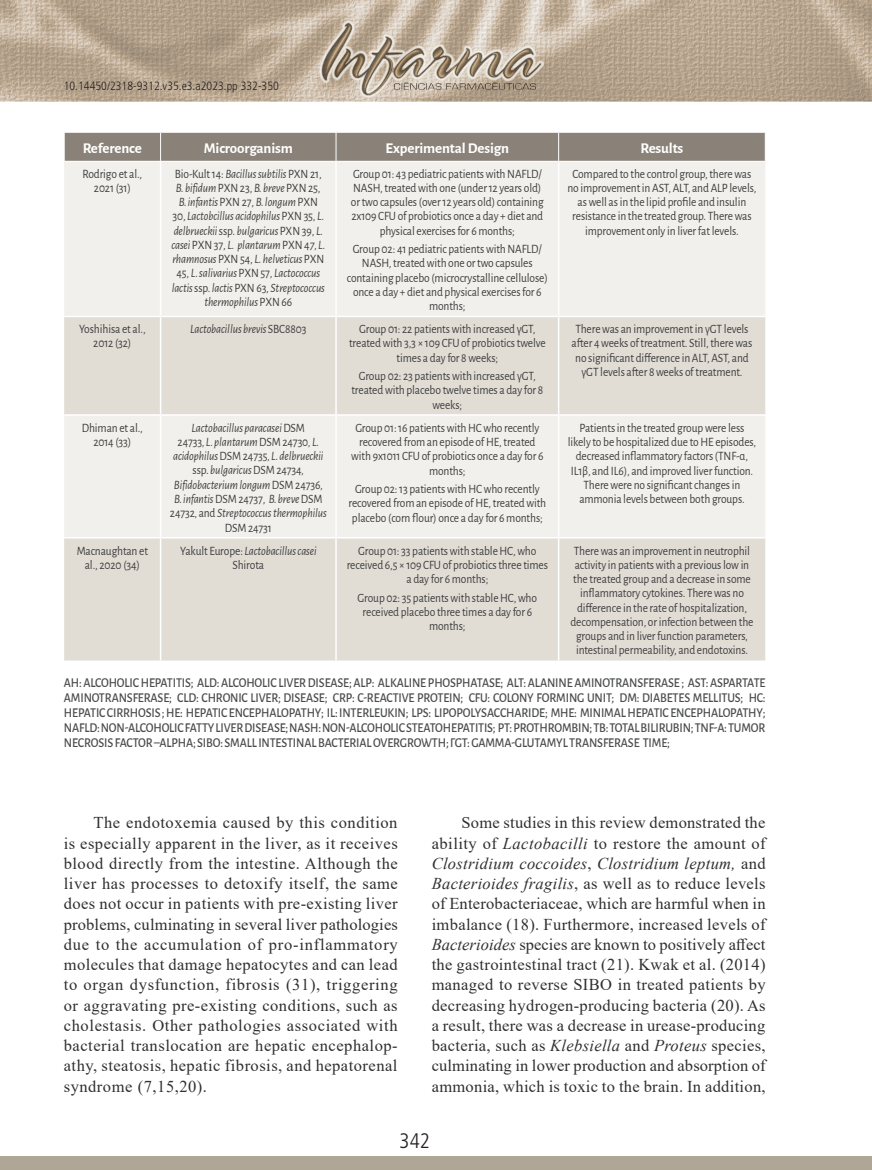
<style>
.page{position:relative;width:872px;height:1170px;background:#fff}
.page>*{position:absolute;margin:0;border:0;box-sizing:border-box;transform-origin:0 0}
.t1{font:300 condensed 21px "Frutiger LT Std";color:#231f20}
.t2{font:16.5px/20.2px "Times New Roman";letter-spacing:.025em;color:#312f30;text-align:justify}
.t3{font:700 15px "Alegreya Sans";letter-spacing:-.01em;color:#fff}
.t4{font:500 13.5px/15px "Alegreya Sans";letter-spacing:-.01em;color:#4b4c4d;text-align:justify;scale:.9 1}
.t5{font:12.75px/14.2px "Alegreya Sans";letter-spacing:-.01em;color:#3e3e3f;text-align:center;scale:.9 1}
.t6{font:italic 12.75px/14.2px "Alegreya Sans";letter-spacing:-.01em;color:#3e3e3f;text-align:center;scale:.9 1}
.t7{font:300 condensed 12px "Frutiger LT Std";color:#231f20}
.s1{font-style:normal}
.s2{font-style:italic}
</style>
<div class="page">
<img style="left:0;top:0;width:871px;height:101px">
<div style="left:0;top:1155px;width:872px;height:14px;background:#afa695"></div>
<img style="left:319px;top:20px;width:225px;height:77px">
<div style="left:64px;top:162px;width:701px;height:154px;background:#f2f0ec"></div>
<svg style="left:64px;top:317px;width:701px;height:343px;background:#e7e3dd"></svg>
<hr style="left:160px;top:162px;width:1px;height:154px;background:#fff">
<hr style="left:335px;top:162px;width:2px;height:154px;background:#fff">
<hr style="left:558px;top:162px;width:1px;height:154px;background:#fff">
<hr style="left:160px;top:317px;width:1px;height:97px;background:#fff">
<hr style="left:335px;top:317px;width:2px;height:97px;background:#fff">
<hr style="left:558px;top:317px;width:1px;height:97px;background:#fff">
<hr style="left:160px;top:415px;width:1px;height:122px;background:#fff">
<hr style="left:335px;top:415px;width:2px;height:122px;background:#fff">
<hr style="left:558px;top:415px;width:1px;height:122px;background:#fff">
<hr style="left:160px;top:538px;width:1px;height:122px;background:#fff">
<hr style="left:335px;top:538px;width:2px;height:122px;background:#fff">
<hr style="left:558px;top:538px;width:1px;height:122px;background:#fff">
<hr style="left:64px;top:414px;width:97px;height:1px;background:#fff">
<hr style="left:161px;top:414px;width:175px;height:1px;background:#fff">
<hr style="left:336px;top:414px;width:222px;height:1px;background:#fff">
<hr style="left:558px;top:414px;width:207px;height:1px;background:#fff">
<hr style="left:64px;top:537px;width:97px;height:1px;background:#fff">
<hr style="left:161px;top:537px;width:175px;height:1px;background:#fff">
<hr style="left:336px;top:537px;width:222px;height:1px;background:#fff">
<hr style="left:558px;top:537px;width:207px;height:1px;background:#fff">
<svg style="left:64px;top:132px;width:702px;height:29px;background:#8e877d"></svg>
<p class="t7" style="left:64px;top:79px;width:217px">10.14450/2318-9312.v35.e3.a2023.pp 332-350</p>
<p class="t3" style="left:83px;top:137px;width:61px">Reference</p>
<p class="t3" style="left:204px;top:137px;width:91px">Microorganism</p>
<p class="t3" style="left:385px;top:137px;width:125px">Experimental Design</p>
<p class="t3" style="left:640px;top:137px;width:44px">Results</p>
<p class="t5" style="left:82px;top:165px;width:68px">Rodrigo et al.,<br>2021 (31)</p>
<p class="t6" style="left:171px;top:166px;width:172px"><span class="s1">Bio-Kult 14:</span> Bacillus subtilis <span class="s1">PXN 21, </span>B. bifidum <span class="s1">PXN 23,</span> B. breve <span class="s1">PXN 25, </span>B. infantis <span class="s1">PXN 27,</span> B. longum <span class="s1">PXN 30,</span> Lactobcillus acidophilus <span class="s1">PXN 35,</span> L. delbrueckii <span class="s1">ssp</span>. bulgaricus <span class="s1">PXN 39,</span> L. casei <span class="s1">PXN 37,</span> L. plantarum <span class="s1">PXN 4</span>7, L. rhamnosus <span class="s1">PXN 54,</span> L. helveticus <span class="s1">PXN 45,</span> L. salivarius <span class="s1">PXN 57,</span> Lactococcus lactis <span class="s1">ssp.</span> lactis <span class="s1">PXN 63,</span> Streptococcus thermophilus <span class="s1">PXN 66</span></p>
<p class="t5" style="left:351px;top:166px;width:216px">Group 01: 43 pediatric patients with NAFLD/ NASH, treated with one (under 12 years old) or two capsules (over 12 years old) containing 2x109 CFU of probiotics once a day + diet and physical exercises for 6 months;</p>
<p class="t5" style="left:567px;top:166px;width:211px">Compared to the control group, there was no improvement in AST, ALT, and ALP levels, as well as in the lipid profile and insulin resistance in the treated group. There was improvement only in liver fat levels.</p>
<p class="t5" style="left:347px;top:241px;width:225px">Group 02: 41 pediatric patients with NAFLD/ NASH, treated with one or two capsules containing placebo (microcrystalline cellulose) once a day + diet and physical exercises for 6 months;</p>
<p class="t5" style="left:79px;top:321px;width:75px">Yoshihisa et al.,<br>2012 (32)</p>
<p class="t6" style="left:190px;top:321px;width:131px">Lactobacillus brevis <span class="s1">SBC8803</span></p>
<p class="t5" style="left:349px;top:321px;width:220px">Group 01: 22 patients with increased γGT, treated with 3,3 × 109 CFU of probiotics twelve times a day for 8 weeks;</p>
<p class="t5" style="left:351px;top:368px;width:215px">Group 02: 23 patients with increased γGT, treated with placebo twelve times a day for 8 weeks;</p>
<p class="t5" style="left:82px;top:420px;width:69px">Dhiman et al.,<br>2014 (33)</p>
<p class="t6" style="left:170px;top:420px;width:176px">Lactobacillus paracasei <span class="s1">DSM<br>24733</span>, L. plantarum <span class="s1">DSM 24730</span>, L. acidophilus <span class="s1">DSM 24735</span>, L. delbrueckii <span class="s1">ssp.</span> bulgaricus <span class="s1">DSM 24734</span>,<br>Bifidobacterium longum <span class="s1">DSM 24736</span>,<br>B. infantis <span class="s1">DSM 24737,</span> B. breve <span class="s1">DSM<br>24732</span>, <span class="s1">and</span> Streptococcus thermophilus<br><span class="s1">DSM 24731</span></p>
<p class="t5" style="left:351px;top:420px;width:215px">Group 01: 16 patients with HC who recently recovered from an episode of HE, treated with 9x1011 CFU of probiotics once a day for 6 months;</p>
<p class="t5" style="left:348px;top:481px;width:221px">Group 02: 13 patients with HC who recently recovered from an episode of HE, treated with placebo (corn flour) once a day for 6 months;</p>
<p class="t5" style="left:77px;top:542px;width:81px">Macnaughtan et al., 2020 (34)</p>
<p class="t5" style="left:180px;top:542px;width:153px">Yakult Europe: <span class="s2">Lactobacillus casei<br></span>Shirota</p>
<p class="t5" style="left:347px;top:542px;width:225px">Group 01: 33 patients with stable HC, who received 6,5 × 109 CFU of probiotics three times a day for 6 months;</p>
<p class="t5" style="left:357px;top:589px;width:201px">Group 02: 35 patients with stable HC, who received placebo three times a day for 6 months;</p>
<p class="t5" style="left:571px;top:321px;width:202px">There was an improvement in γGT levels after 4 weeks of treatment. Still, there was no significant difference in ALT, AST, and γGT levels after 8 weeks of treatment.</p>
<p class="t5" style="left:568px;top:420px;width:211px">Patients in the treated group were less likely to be hospitalized due to HE episodes, decreased inflammatory factors (TNF-α, IL1β, and IL6), and improved liver function.<br>There were no significant changes in ammonia levels between both groups.</p>
<p class="t5" style="left:570px;top:542px;width:205px">There was an improvement in neutrophil activity in patients with a previous low in the treated group and a decrease in some inflammatory cytokines. There was no difference in the rate of hospitalization, decompensation, or infection between the groups and in liver function parameters, intestinal permeability, and endotoxins.</p>
<p class="t4" style="left:64px;top:674px;width:781px">AH: ALCOHOLIC HEPATITIS; ALD: ALCOHOLIC LIVER DISEASE; ALP: ALKALINE PHOSPHATASE; ALT: ALANINE AMINOTRANSFERASE ; AST: ASPARTATE AMINOTRANSFERASE; CLD: CHRONIC LIVER; DISEASE; CRP: C-REACTIVE PROTEIN; CFU: COLONY FORMING UNIT; DM: DIABETES MELLITUS; HC:<br>HEPATIC CIRRHOSIS ; HE: HEPATIC ENCEPHALOPATHY; IL: INTERLEUKIN; LPS: LIPOPOLYSACCHARIDE; MHE: MINIMAL HEPATIC ENCEPHALOPATHY; NAFLD: NON-ALCOHOLIC FATTY LIVER DISEASE; NASH: NON-ALCOHOLIC STEATOHEPATITIS; PT: PROTHROMBIN; TB: TOTAL BILIRUBIN; TNF-Α: TUMOR NECROSIS FACTOR –ALPHA; SIBO: SMALL INTESTINAL BACTERIAL OVERGROWTH; ΓGT: GAMMA-GLUTAMYL TRANSFERASE TIME;</p>
<p class="t2" style="left:64px;top:812px;width:335px;text-indent:30px">The endotoxemia caused by this condition is especially apparent in the liver, as it receives blood directly from the intestine. Although the liver has processes to detoxify itself, the same does not occur in patients with pre-existing liver problems, culminating in several liver pathologies due to the accumulation of pro-inflammatory molecules that damage hepatocytes and can lead to organ dysfunction, fibrosis (31), triggering or aggravating pre-existing conditions, such as cholestasis. Other pathologies associated with bacterial translocation are hepatic encephalop&shy;athy, steatosis, hepatic fibrosis, and hepatorenal syndrome (7,15,20).</p>
<p class="t2" style="left:432px;top:812px;width:335px;text-indent:30px">Some studies in this review demonstrated the ability of <span class="s2">Lactobacilli</span> to restore the amount of <span class="s2">Clostridium coccoides</span>, <span class="s2">Clostridium leptum,</span> and <span class="s2">Bacterioides fragilis</span>, as well as to reduce levels of Enterobacteriaceae, which are harmful when in imbalance (18). Furthermore, increased levels of <span class="s2">Bacterioides</span> species are known to positively affect the gastrointestinal tract (21). Kwak et al. (2014) managed to reverse SIBO in treated patients by decreasing hydrogen-producing bacteria (20). As a result, there was a decrease in urease-producing bacteria, such as <span class="s2">Klebsiella</span> and <span class="s2">Proteus</span> species, culminating in lower production and absorption of ammonia, which is toxic to the brain. In addition,</p>
<h1 class="t1" style="left:399px;top:1128px;width:32px">342</h1>
</div>
